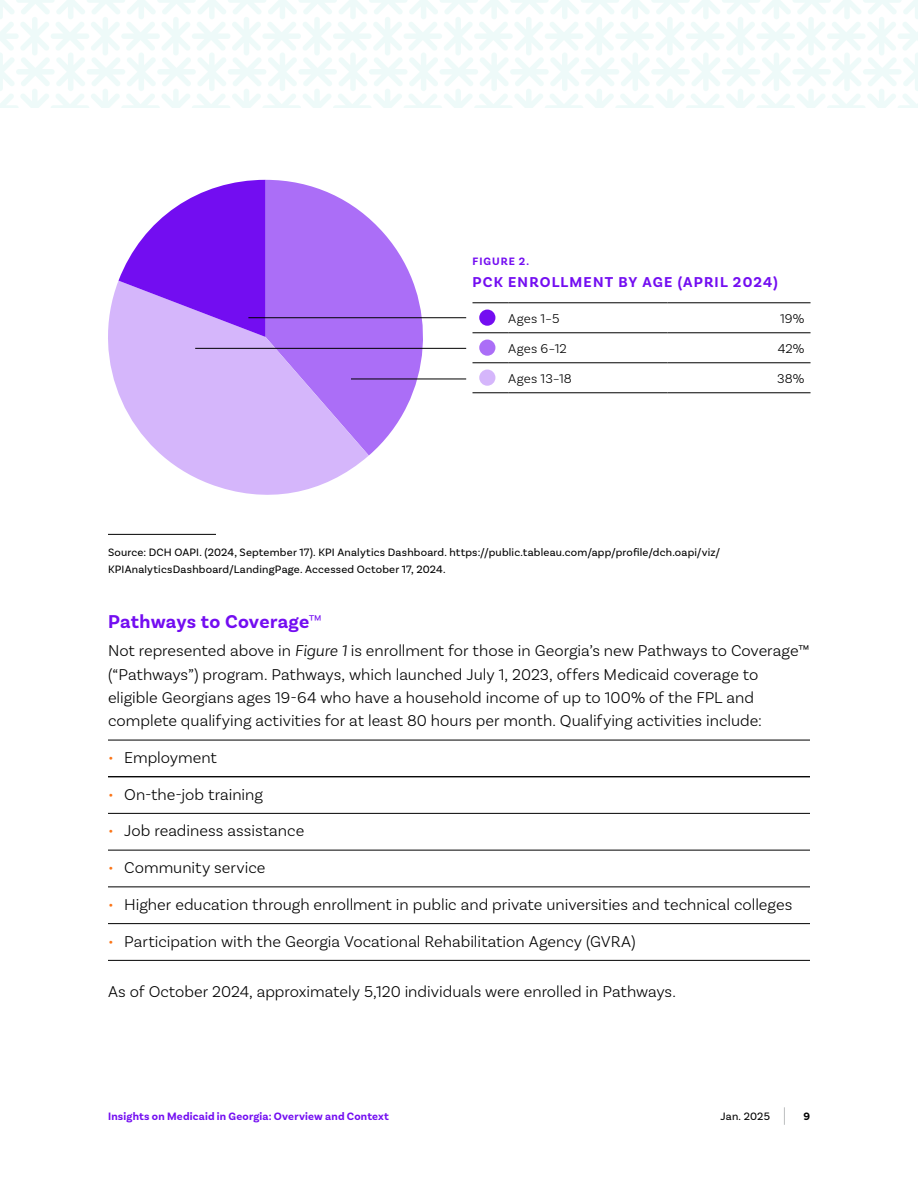
<style>
.page{position:relative;width:918px;height:1188px;background:#fff}
.page>*{position:absolute;margin:0;border:0;box-sizing:border-box;transform-origin:0 0}
.t1{font:700 19.5px "Basic Sans";letter-spacing:.01em;color:#730df1}
.t2{font:300 16.5px/23.2px "Basic Sans";color:#000}
.t3{font:700 15px "Basic Sans";letter-spacing:.08em;color:#730df1}
.t4{font:300 13.5px "Basic Sans";letter-spacing:.01em;color:#000}
.t5{font:11.25px/16.5px "Basic Sans";letter-spacing:.015em;color:#000}
.t6{font:700 11.25px "Basic Sans";letter-spacing:.02em;color:#730df1}
.t7{font:700 11.25px "Basic Sans";color:#000}
.s1{font-weight:300}
.s2{font-style:italic}
.s3{color:#fb7417}
</style>
<div class="page">
<hr style="left:108px;top:740px;width:702px;height:1px;background:#000">
<hr style="left:108px;top:776px;width:702px;height:1px;background:#000">
<hr style="left:108px;top:777px;width:702px;height:1px;background:#000">
<hr style="left:108px;top:813px;width:702px;height:1px;background:#000">
<hr style="left:108px;top:850px;width:702px;height:1px;background:#000">
<hr style="left:108px;top:887px;width:702px;height:1px;background:#000">
<hr style="left:108px;top:923px;width:702px;height:1px;background:#000">
<hr style="left:108px;top:960px;width:702px;height:1px;background:#000">
<svg style="left:266px;top:180px;width:175px;height:276px;fill:#ab6ef7"></svg>
<svg style="left:108px;top:281px;width:261px;height:214px;background:#d0aefa"></svg>
<svg style="left:119px;top:180px;width:147px;height:157px"></svg>
<hr style="left:472px;top:333px;width:36px;height:1px;background:#000">
<hr style="left:508px;top:333px;width:159px;height:1px;background:#000">
<hr style="left:667px;top:333px;width:89px;height:1px;background:#000">
<hr style="left:756px;top:333px;width:55px;height:1px;background:#000">
<hr style="left:472px;top:363px;width:36px;height:1px;background:#000">
<hr style="left:508px;top:363px;width:159px;height:1px;background:#000">
<hr style="left:667px;top:363px;width:89px;height:1px;background:#000">
<hr style="left:756px;top:363px;width:55px;height:1px;background:#000">
<hr style="left:472px;top:303px;width:36px;height:1px;background:#000">
<hr style="left:508px;top:303px;width:159px;height:1px;background:#000">
<hr style="left:667px;top:303px;width:89px;height:1px;background:#000">
<hr style="left:756px;top:303px;width:55px;height:1px;background:#000">
<hr style="left:472px;top:393px;width:36px;height:1px;background:#000">
<hr style="left:508px;top:393px;width:159px;height:1px;background:#000">
<hr style="left:667px;top:393px;width:89px;height:1px;background:#000">
<hr style="left:756px;top:393px;width:55px;height:1px;background:#000">
<div style="left:479px;top:310px;width:16px;height:16px;background:#730df1;border-radius:50%"></div>
<div style="left:479px;top:340px;width:16px;height:16px;background:#ab6ef7;border-radius:50%"></div>
<div style="left:479px;top:370px;width:16px;height:16px;background:#d5b6fb;border-radius:50%"></div>
<hr style="left:248px;top:317px;width:218px;height:1px;background:#000">
<hr style="left:195px;top:348px;width:271px;height:1px;background:#000">
<hr style="left:351px;top:379px;width:115px;height:1px;background:#000">
<hr style="left:108px;top:534px;width:108px;height:1px;background:#000">
<svg style="left:784px;top:1107px;width:1px;height:18px"></svg>
<svg style="left:0;top:0;width:918px;height:108px"></svg>
<p class="t6" style="left:472px;top:254px;width:58px">FIGURE 2.</p>
<p class="t3" style="left:472px;top:273px;width:307px">PCK ENROLLMENT BY AGE (APRIL 2024)</p>
<p class="t4" style="left:508px;top:310px;width:53px">Ages 1–5</p>
<p class="t4" style="left:780px;top:310px;width:26px">19%</p>
<p class="t4" style="left:508px;top:340px;width:60px">Ages 6–12</p>
<p class="t4" style="left:778px;top:340px;width:28px">42%</p>
<p class="t4" style="left:508px;top:370px;width:65px">Ages 13–18</p>
<p class="t4" style="left:777px;top:370px;width:29px">38%</p>
<p class="t5" style="left:108px;top:544px;width:614px">Source: DCH OAPI. (2024, September 17). KPI Analytics Dashboard. https://public.tableau.com/app/profile/dch.oapi/viz/<br>KPIAnalyticsDashboard/LandingPage. Accessed October 17, 2024.</p>
<p class="t1" style="left:108px;top:609px;width:216px">Pathways to Coverage<span class="s1">™</span></p>
<p class="t2" style="left:108px;top:639px;width:703px">Not represented above in <span class="s2">Figure 1</span> is enrollment for those in Georgia’s new Pathways to Coverage™ (“Pathways”) program. Pathways, which launched July 1, 2023, offers Medicaid coverage to eligible Georgians ages 19-64 who have a household income of up to 100% of the FPL and complete qualifying activities for at least 80 hours per month. Qualifying activities include:</p>
<p class="t2" style="left:108px;top:746px;width:111px"><span class="s3">•</span> Employment</p>
<p class="t2" style="left:108px;top:782px;width:157px"><span class="s3">•</span> On-the-job training</p>
<p class="t2" style="left:108px;top:819px;width:198px"><span class="s3">•</span> Job readiness assistance</p>
<p class="t2" style="left:108px;top:856px;width:159px"><span class="s3">•</span> Community service</p>
<p class="t2" style="left:108px;top:893px;width:686px"><span class="s3">•</span> Higher education through enrollment in public and private universities and technical colleges</p>
<p class="t2" style="left:108px;top:929px;width:529px"><span class="s3">•</span> Participation with the Georgia Vocational Rehabilitation Agency (GVRA)</p>
<p class="t2" style="left:108px;top:980px;width:569px">As of October 2024, approximately 5,120 individuals were enrolled in Pathways.</p>
<p class="t6" style="left:108px;top:1109px;width:283px">Insights on Medicaid in Georgia: Overview and Context</p>
<p class="t5" style="left:720px;top:1108px;width:51px">Jan. 2025</p>
<p class="t7" style="left:803px;top:1109px;width:8px">9</p>
</div>
